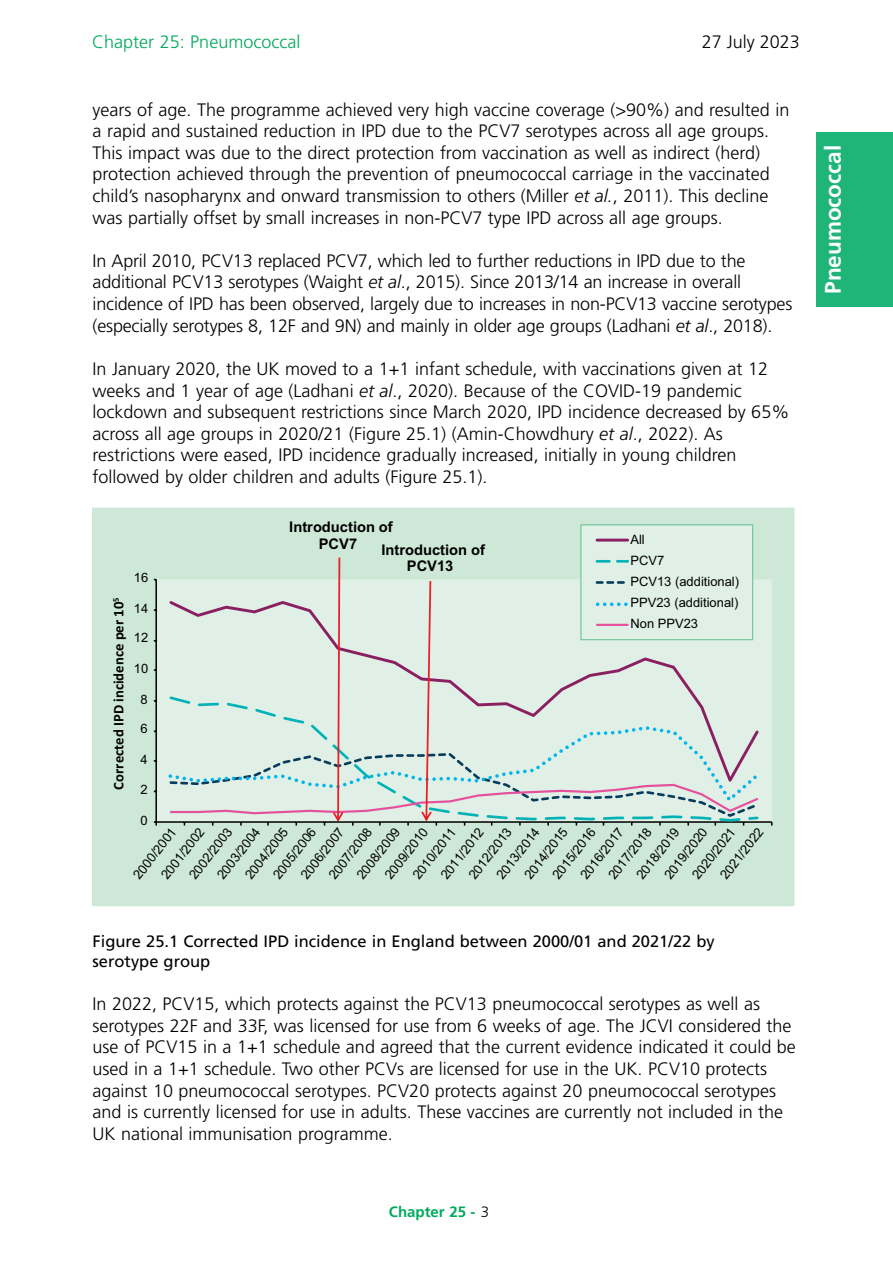
<style>
.page{position:relative;width:893px;height:1263px;background:#fff}
.page>*{position:absolute;margin:0;border:0;box-sizing:border-box;transform-origin:0 0}
.t1{font:700 22.5px "Frutiger";color:#fff}
.Body_text{font:300 18px/21.6px "Frutiger";color:#000}
.t2{font:300 18px "Frutiger";color:#00a95c}
.Body_text-2{font:16.5px/19.8px "Frutiger";color:#000}
.t3{font:700 15px "Frutiger";color:#00a95c}
.t4{font:700 14.7px/16.5px "Arial";color:#000;text-align:center}
.t5{font:700 14.7px "Calibri";color:#000}
.t6{font:12.9px/21.1px "Arial";color:#000}
.s1{font-style:italic}
.s2{font-weight:300;color:#000}
</style>
<div class="page">
<div style="left:816px;top:132px;width:77px;height:175px;background:#1fb579"></div>
<div style="left:93px;top:508px;width:701px;height:398px;background:#cee8d7"></div>
<div style="left:156px;top:580px;width:616px;height:242px;background:#e0f0e6"></div>
<div style="left:580px;top:524px;width:173px;height:116px;background:#e0f0e6;border:1px solid #6cc394"></div>
<hr style="left:155px;top:579px;width:2px;height:243px;background:#000">
<hr style="left:156px;top:821px;width:616px;height:2px;background:#000">
<svg style="left:168px;top:557px;width:589px;height:268px"></svg>
<p class="t2" style="left:92px;top:32px;width:210px">Chapter 25: Pneumococcal</p>
<p class="Body_text" style="left:702px;top:31px;width:100px">27 July 2023</p>
<p class="Body_text" style="left:93px;top:99px;width:698px">years of age. The programme achieved very high vaccine coverage (&gt;90%) and resulted in</p>
<p class="Body_text" style="left:93px;top:120px;width:679px">a rapid and sustained reduction in IPD due to the PCV7 serotypes across all age groups.<br>This impact was due to the direct protection from vaccination as well as indirect (herd) protection achieved through the prevention of pneumococcal carriage in the vaccinated child’s nasopharynx and onward transmission to others (Miller <span class="s1">et al.</span>, 2011). This decline was partially offset by small increases in non-PCV7 type IPD across all age groups.</p>
<p class="Body_text" style="left:93px;top:250px;width:701px">In April 2010, PCV13 replaced PCV7, which led to further reductions in IPD due to the additional PCV13 serotypes (Waight <span class="s1">et al</span>., 2015). Since 2013/14 an increase in overall incidence of IPD has been observed, largely due to increases in non-PCV13 vaccine serotypes (especially serotypes 8, 12F and 9N) and mainly in older age groups (Ladhani <span class="s1">et al</span>., 2018).</p>
<p class="Body_text" style="left:93px;top:358px;width:698px">In January 2020, the UK moved to a 1+1 infant schedule, with vaccinations given at 12 weeks and 1 year of age (Ladhani <span class="s1">et al</span>., 2020). Because of the COVID-19 pandemic lockdown and subsequent restrictions since March 2020, IPD incidence decreased by 65% across all age groups in 2020/21 (Figure 25.1) (Amin-Chowdhury <span class="s1">et al</span>., 2022). As restrictions were eased, IPD incidence gradually increased, initially in young children followed by older children and adults (Figure 25.1).</p>
<p class="t5" style="left:110px;top:789px;width:194px;rotate:-90deg">Corrected IPD incidence per 10<sup>5</sup></p>
<p class="t6" style="left:134px;top:567px;width:16px">16</p>
<p class="t6" style="left:134px;top:598px;width:16px">14</p>
<p class="t6" style="left:134px;top:627px;width:16px">12</p>
<p class="t6" style="left:134px;top:658px;width:16px">10</p>
<p class="t6" style="left:140px;top:689px;width:9px">8</p>
<p class="t6" style="left:140px;top:718px;width:9px">6</p>
<p class="t6" style="left:140px;top:749px;width:9px">4</p>
<p class="t6" style="left:140px;top:779px;width:9px">2</p>
<p class="t4" style="left:289px;top:519px;width:105px">Introduction of<br>PCV7</p>
<p class="t4" style="left:381px;top:542px;width:105px">Introduction of<br>PCV13</p>
<p class="t6" style="left:630px;top:529px;width:110px">All<br>PCV7<br>PCV13 (additional)<br>PPV23 (additional)<br>Non PPV23</p>
<p class="t6" style="left:140px;top:810px;width:9px">0</p>
<p class="t6" style="left:184px;top:871px;width:63px;rotate:-52deg">2002/2003</p>
<p class="t6" style="left:351px;top:871px;width:63px;rotate:-52deg">2008/2009</p>
<p class="t6" style="left:323px;top:871px;width:63px;rotate:-52deg">2007/2008</p>
<p class="t6" style="left:268px;top:871px;width:63px;rotate:-52deg">2005/2006</p>
<p class="t6" style="left:631px;top:871px;width:63px;rotate:-52deg">2018/2019</p>
<p class="t6" style="left:603px;top:871px;width:63px;rotate:-52deg">2017/2018</p>
<p class="t6" style="left:463px;top:871px;width:63px;rotate:-52deg">2012/2013</p>
<p class="t6" style="left:547px;top:871px;width:63px;rotate:-52deg">2015/2016</p>
<p class="t6" style="left:240px;top:871px;width:63px;rotate:-52deg">2004/2005</p>
<p class="t6" style="left:379px;top:871px;width:63px;rotate:-52deg">2009/2010</p>
<p class="t6" style="left:212px;top:871px;width:63px;rotate:-52deg">2003/2004</p>
<p class="t6" style="left:659px;top:871px;width:63px;rotate:-52deg">2019/2020</p>
<p class="t6" style="left:519px;top:871px;width:63px;rotate:-52deg">2014/2015</p>
<p class="t6" style="left:156px;top:871px;width:63px;rotate:-52deg">2001/2002</p>
<p class="t6" style="left:491px;top:871px;width:63px;rotate:-52deg">2013/2014</p>
<p class="t6" style="left:435px;top:871px;width:63px;rotate:-52deg">2011/2012</p>
<p class="t6" style="left:715px;top:871px;width:63px;rotate:-52deg">2021/2022</p>
<p class="t6" style="left:295px;top:871px;width:63px;rotate:-52deg">2006/2007</p>
<p class="t6" style="left:575px;top:871px;width:63px;rotate:-52deg">2016/2017</p>
<p class="t6" style="left:128px;top:871px;width:63px;rotate:-52deg">2000/2001</p>
<p class="t6" style="left:407px;top:871px;width:63px;rotate:-52deg">2010/2011</p>
<p class="t6" style="left:687px;top:871px;width:63px;rotate:-52deg">2020/2021</p>
<p class="Body_text-2" style="left:93px;top:931px;width:624px">Figure 25.1 Corrected IPD incidence in England between 2000/01 and 2021/22 by serotype group</p>
<p class="Body_text" style="left:93px;top:993px;width:705px">In 2022, PCV15, which protects against the PCV13 pneumococcal serotypes as well as serotypes 22F and 33F, was licensed for use from 6 weeks of age. The JCVI considered the use of PCV15 in a 1+1 schedule and agreed that the current evidence indicated it could be used in a 1+1 schedule. Two other PCVs are licensed for use in the UK. PCV10 protects against 10 pneumococcal serotypes. PCV20 protects against 20 pneumococcal serotypes and is currently licensed for use in adults. These vaccines are currently not included in the UK national immunisation programme.</p>
<p class="t3" style="left:389px;top:1203px;width:102px">Chapter 25 - <span class="s2">3</span></p>
<p class="t1" style="left:820px;top:294px;width:150px;rotate:-90deg">Pneumococcal</p>
</div>
